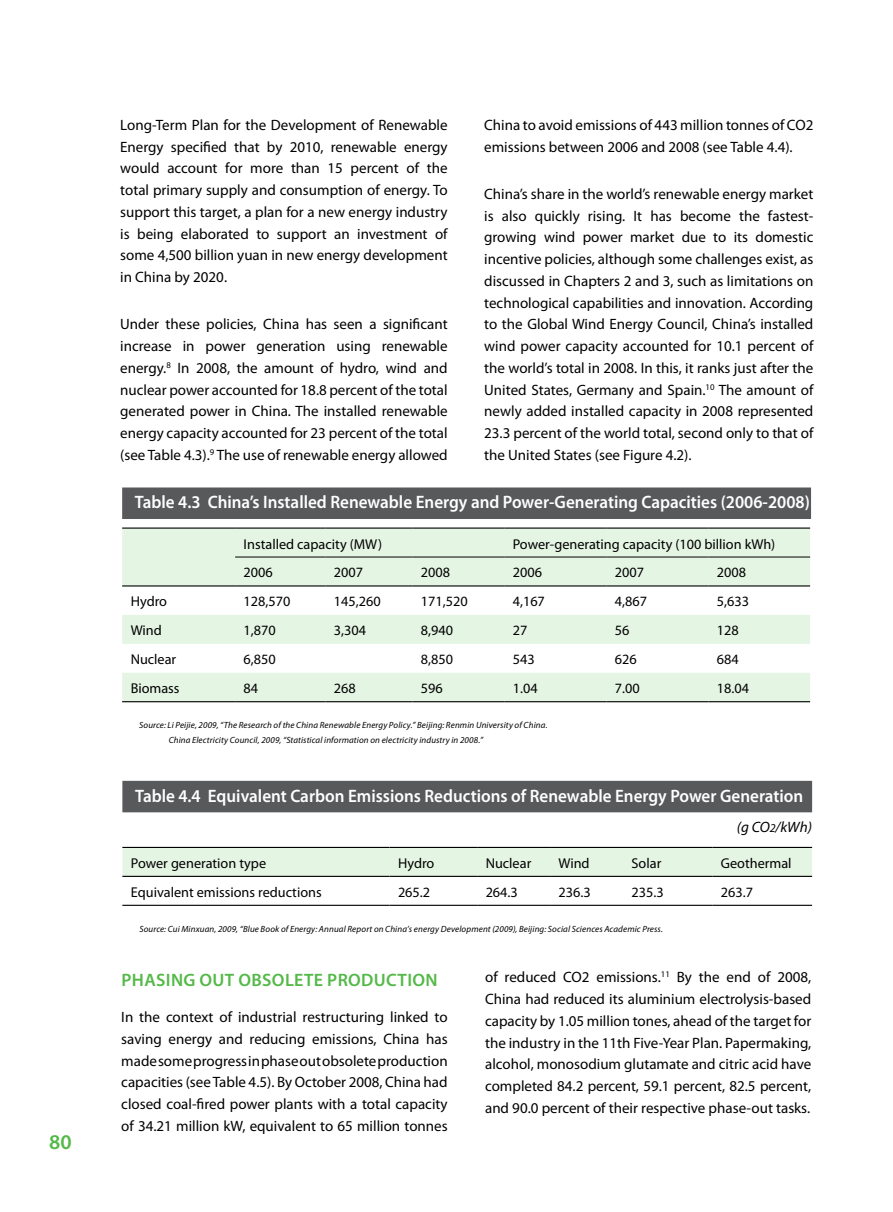
<style>
.page{position:relative;width:893px;height:1212px;background:#fff}
.page>*{position:absolute;margin:0;border:0;box-sizing:border-box;transform-origin:0 0}
.t1{font:600 21px "Myriad Pro";color:#54b948}
.t2{font:600 18px "Myriad Pro";color:#fff;scale:.95 1}
.t3{font:600 18px "Myriad Pro";letter-spacing:.02em;color:#54b948}
.t4{font:15px/21.8px "Myriad Pro";color:#000;text-align:justify}
.t5{font:italic 15px "Myriad Pro";color:#000}
.t6{font:14.25px "Myriad Pro";color:#000}
.t7{font:italic 9px/15px "Myriad Pro";letter-spacing:.015em;color:#000}
.s1{font-size:12px}
</style>
<div class="page">
<div style="left:122px;top:487px;width:689px;height:32px;background:#58595b"></div>
<svg style="left:122px;top:529px;width:688px;height:172px;fill:#e5f5e4"></svg>
<hr style="left:235px;top:557px;width:90px;height:1px;background:#000">
<hr style="left:325px;top:557px;width:87px;height:1px;background:#000">
<hr style="left:412px;top:557px;width:92px;height:1px;background:#000">
<hr style="left:504px;top:557px;width:102px;height:1px;background:#000">
<hr style="left:606px;top:557px;width:102px;height:1px;background:#000">
<hr style="left:708px;top:557px;width:102px;height:1px;background:#000">
<hr style="left:122px;top:527px;width:113px;height:2px;background:#000">
<hr style="left:235px;top:527px;width:90px;height:2px;background:#000">
<hr style="left:325px;top:527px;width:87px;height:2px;background:#000">
<hr style="left:412px;top:527px;width:92px;height:2px;background:#000">
<hr style="left:504px;top:527px;width:102px;height:2px;background:#000">
<hr style="left:606px;top:527px;width:102px;height:2px;background:#000">
<hr style="left:708px;top:527px;width:102px;height:2px;background:#000">
<hr style="left:122px;top:701px;width:113px;height:1px;background:#000">
<hr style="left:235px;top:701px;width:90px;height:1px;background:#000">
<hr style="left:325px;top:701px;width:87px;height:1px;background:#000">
<hr style="left:412px;top:701px;width:92px;height:1px;background:#000">
<hr style="left:504px;top:701px;width:102px;height:1px;background:#000">
<hr style="left:606px;top:701px;width:102px;height:1px;background:#000">
<hr style="left:708px;top:701px;width:102px;height:1px;background:#000">
<hr style="left:122px;top:585px;width:113px;height:1px;background:#000">
<hr style="left:235px;top:585px;width:90px;height:1px;background:#000">
<hr style="left:325px;top:585px;width:87px;height:1px;background:#000">
<hr style="left:412px;top:585px;width:92px;height:1px;background:#000">
<hr style="left:504px;top:585px;width:102px;height:1px;background:#000">
<hr style="left:606px;top:585px;width:102px;height:1px;background:#000">
<hr style="left:708px;top:585px;width:102px;height:1px;background:#000">
<div style="left:122px;top:781px;width:690px;height:31px;background:#58595b"></div>
<div style="left:122px;top:848px;width:690px;height:28px;background:#e5f5e4"></div>
<hr style="left:122px;top:847px;width:267px;height:1px;background:#000">
<hr style="left:389px;top:847px;width:88px;height:1px;background:#000">
<hr style="left:477px;top:847px;width:73px;height:1px;background:#000">
<hr style="left:550px;top:847px;width:73px;height:1px;background:#000">
<hr style="left:623px;top:847px;width:89px;height:1px;background:#000">
<hr style="left:712px;top:847px;width:100px;height:1px;background:#000">
<hr style="left:122px;top:905px;width:267px;height:1px;background:#000">
<hr style="left:389px;top:905px;width:88px;height:1px;background:#000">
<hr style="left:477px;top:905px;width:73px;height:1px;background:#000">
<hr style="left:550px;top:905px;width:73px;height:1px;background:#000">
<hr style="left:623px;top:905px;width:89px;height:1px;background:#000">
<hr style="left:712px;top:905px;width:100px;height:1px;background:#000">
<hr style="left:122px;top:876px;width:267px;height:1px;background:#000">
<hr style="left:389px;top:876px;width:88px;height:1px;background:#000">
<hr style="left:477px;top:876px;width:73px;height:1px;background:#000">
<hr style="left:550px;top:876px;width:73px;height:1px;background:#000">
<hr style="left:623px;top:876px;width:89px;height:1px;background:#000">
<hr style="left:712px;top:876px;width:100px;height:1px;background:#000">
<p class="t1" style="left:49px;top:1128px;width:24px">80</p>
<p class="t4" style="left:120px;top:114px;width:329px">Long-Term Plan for the Development of Renewable Energy specified that by 2010, renewable energy would account for more than 15 percent of the total primary supply and consumption of energy. To support this target, a plan for a new energy industry is being elaborated to support an investment of some 4,500 billion yuan in new energy development in China by 2020.</p>
<p class="t4" style="left:120px;top:313px;width:329px">Under these policies, China has seen a significant increase in power generation using renewable energy.<sup>8</sup> In 2008, the amount of hydro, wind and nuclear power accounted for 18.8 percent of the total generated power in China. The installed renewable energy capacity accounted for 23 percent of the total (see Table 4.3).<sup>9</sup> The use of renewable energy allowed</p>
<p class="t2" style="left:135px;top:491px;width:712px">Table 4.3 China’s Installed Renewable Energy and Power-Generating Capacities (2006-2008)</p>
<p class="t6" style="left:244px;top:535px;width:140px">Installed capacity (MW)</p>
<p class="t6" style="left:513px;top:535px;width:264px">Power-generating capacity (100 billion kWh)</p>
<p class="t6" style="left:244px;top:564px;width:31px">2006</p>
<p class="t6" style="left:334px;top:564px;width:31px">2007</p>
<p class="t6" style="left:421px;top:564px;width:31px">2008</p>
<p class="t6" style="left:513px;top:564px;width:31px">2006</p>
<p class="t6" style="left:615px;top:564px;width:31px">2007</p>
<p class="t6" style="left:717px;top:564px;width:31px">2008</p>
<p class="t6" style="left:131px;top:593px;width:38px">Hydro</p>
<p class="t6" style="left:244px;top:593px;width:48px">128,570</p>
<p class="t6" style="left:334px;top:593px;width:48px">145,260</p>
<p class="t6" style="left:421px;top:593px;width:48px">171,520</p>
<p class="t6" style="left:513px;top:593px;width:34px">4,167</p>
<p class="t6" style="left:615px;top:593px;width:34px">4,867</p>
<p class="t6" style="left:717px;top:593px;width:34px">5,633</p>
<p class="t6" style="left:131px;top:622px;width:33px">Wind</p>
<p class="t6" style="left:244px;top:622px;width:34px">1,870</p>
<p class="t6" style="left:334px;top:622px;width:34px">3,304</p>
<p class="t6" style="left:421px;top:622px;width:34px">8,940</p>
<p class="t6" style="left:513px;top:622px;width:16px">27</p>
<p class="t6" style="left:615px;top:622px;width:16px">56</p>
<p class="t6" style="left:717px;top:622px;width:23px">128</p>
<p class="t6" style="left:131px;top:651px;width:47px">Nuclear</p>
<p class="t6" style="left:244px;top:651px;width:34px">6,850</p>
<p class="t6" style="left:421px;top:651px;width:34px">8,850</p>
<p class="t6" style="left:513px;top:651px;width:23px">543</p>
<p class="t6" style="left:615px;top:651px;width:23px">626</p>
<p class="t6" style="left:717px;top:651px;width:23px">684</p>
<p class="t6" style="left:131px;top:680px;width:50px">Biomass</p>
<p class="t6" style="left:244px;top:680px;width:16px">84</p>
<p class="t6" style="left:334px;top:680px;width:23px">268</p>
<p class="t6" style="left:421px;top:680px;width:23px">596</p>
<p class="t6" style="left:513px;top:680px;width:26px">1.04</p>
<p class="t6" style="left:615px;top:680px;width:26px">7.00</p>
<p class="t6" style="left:717px;top:680px;width:34px">18.04</p>
<p class="t7" style="left:169px;top:718px;width:380px;text-indent:-29px">Source: Li Peijie, 2009, “The Research of the China Renewable Energy Policy.” Beijing: Renmin University of China.<br>China Electricity Council, 2009, “Statistical information on electricity industry in 2008.”</p>
<p class="t4" style="left:484px;top:114px;width:331px">China to avoid emissions of 443 million tonnes of CO2 emissions between 2006 and 2008 (see Table 4.4).</p>
<p class="t4" style="left:484px;top:183px;width:331px">China’s share in the world’s renewable energy market is also quickly rising. It has become the fastest&shy;growing wind power market due to its domestic incentive policies, although some challenges exist, as discussed in Chapters 2 and 3, such as limitations on technological capabilities and innovation. According to the Global Wind Energy Council, China’s installed wind power capacity accounted for 10.1 percent of the world’s total in 2008. In this, it ranks just after the United States, Germany and Spain.<sup>10</sup> The amount of newly added installed capacity in 2008 represented 23.3 percent of the world total, second only to that of the United States (see Figure 4.2).</p>
<p class="t2" style="left:135px;top:784px;width:705px">Table 4.4 Equivalent Carbon Emissions Reductions of Renewable Energy Power Generation</p>
<p class="t5" style="left:737px;top:818px;width:77px">(g CO<span class="s1">2</span>/kWh)</p>
<p class="t6" style="left:131px;top:854px;width:137px">Power generation type</p>
<p class="t6" style="left:398px;top:854px;width:38px">Hydro</p>
<p class="t6" style="left:486px;top:854px;width:47px">Nuclear</p>
<p class="t6" style="left:559px;top:854px;width:33px">Wind</p>
<p class="t6" style="left:631px;top:854px;width:31px">Solar</p>
<p class="t6" style="left:721px;top:854px;width:72px">Geothermal</p>
<p class="t6" style="left:131px;top:883px;width:192px">Equivalent emissions reductions</p>
<p class="t6" style="left:398px;top:883px;width:34px">265.2</p>
<p class="t6" style="left:486px;top:883px;width:34px">264.3</p>
<p class="t6" style="left:559px;top:883px;width:34px">236.3</p>
<p class="t6" style="left:631px;top:883px;width:34px">235.3</p>
<p class="t6" style="left:721px;top:883px;width:34px">263.7</p>
<p class="t7" style="left:139px;top:921px;width:525px">Source: Cui Minxuan, 2009, “Blue Book of Energy: Annual Report on China’s energy Development (2009), Beijing: Social Sciences Academic Press.</p>
<p class="t3" style="left:121px;top:968px;width:318px">Phasing out obsolete production</p>
<p class="t4" style="left:121px;top:1006px;width:328px">In the context of industrial restructuring linked to saving energy and reducing emissions, China has made some progress in phase out obsolete production capacities (see Table 4.5). By October 2008, China had closed coal-fired power plants with a total capacity of 34.21 million kW, equivalent to 65 million tonnes</p>
<p class="t4" style="left:485px;top:966px;width:328px">of reduced CO2 emissions.<sup>11</sup> By the end of 2008, China had reduced its aluminium electrolysis-based capacity by 1.05 million tones, ahead of the target for the industry in the 11th Five-Year Plan. Papermaking, alcohol, monosodium glutamate and citric acid have completed 84.2 percent, 59.1 percent, 82.5 percent, and 90.0 percent of their respective phase-out tasks.</p>
</div>
